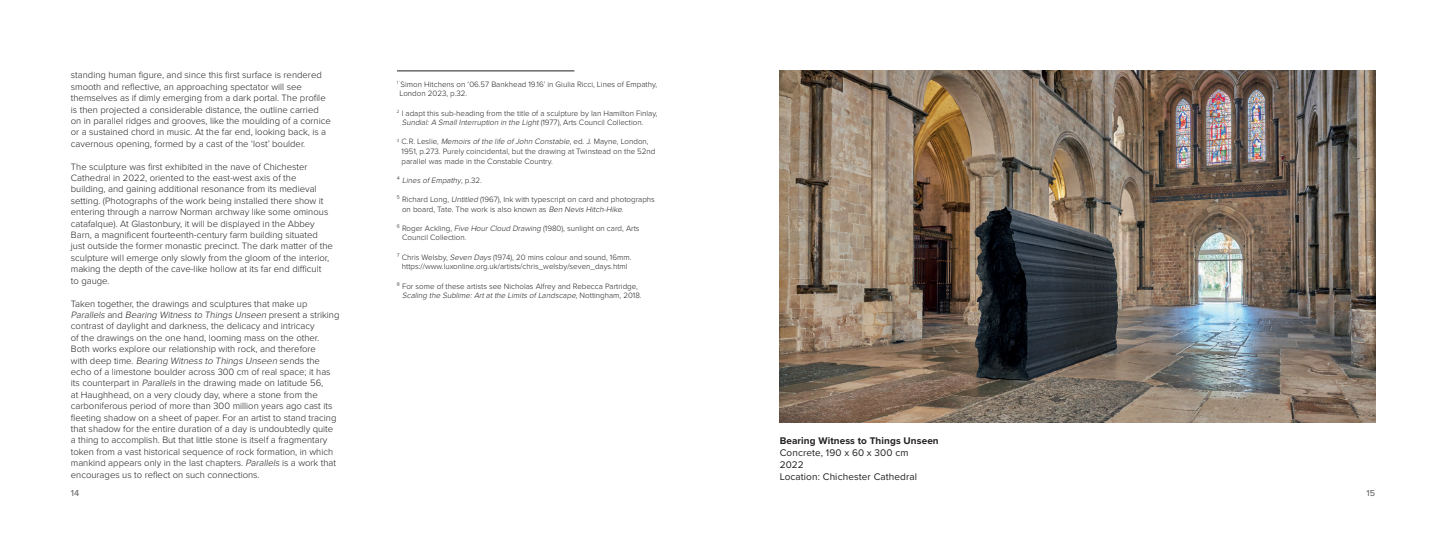
<style>
.page{position:relative;width:1446px;height:536px;background:#fff}
.page>*{position:absolute;margin:0;border:0;box-sizing:border-box;transform-origin:0 0}
.t1{font:10px/12px "Proxima Nova";letter-spacing:.01em;color:#231f20}
.t2{font:700 10px "Proxima Nova";letter-spacing:.01em;color:#231f20}
.t3{font:300 9.5px/11.4px "Proxima Nova";color:#231f20}
.t4{font:500 9px "Proxima Nova";color:#6c6d70}
.t5{font:300 8px/9.6px "Proxima Nova";color:#231f20}
.t6{font:italic 300 8px "Proxima Nova";color:#231f20}
.s1{font-style:italic}
.s2{font-style:normal}
</style>
<div class="page">
<img style="left:780px;top:71px;width:595px;height:351px">
<hr style="left:397px;top:71px;width:177px;height:1px;background:#231f20">
<p class="t3" style="left:71px;top:69px;width:261px">standing human figure, and since this first surface is rendered smooth and reflective, an approaching spectator will see themselves as if dimly emerging from a dark portal. The profile is then projected a considerable distance, the outline carried on in parallel ridges and grooves, like the moulding of a cornice or a sustained chord in music. At the far end, looking back, is a cavernous opening, formed by a cast of the ‘lost’ boulder.</p>
<p class="t3" style="left:71px;top:160px;width:264px">The sculpture was first exhibited in the nave of Chichester Cathedral in 2022, oriented to the east-west axis of the building, and gaining additional resonance from its medieval setting. (Photographs of the work being installed there show it entering through a narrow Norman archway like some ominous catafalque). At Glastonbury, it will be displayed in the Abbey Barn, a magnificent fourteenth-century farm building situated just outside the former monastic precinct. The dark matter of the sculpture will emerge only slowly from the gloom of the interior, making the depth of the cave-like hollow at its far end difficult<br>to gauge.</p>
<p class="t3" style="left:71px;top:297px;width:270px">Taken together, the drawings and sculptures that make up <span class="s1">Parallels</span> a n d <span class="s1">Bearing Witness to Things Unseen</span> p r e s e n t a st r i k i n g contrast of daylight and darkness, the delicacy and intricacy<br>of the drawings on the one hand, looming mass on the other.<br>Both works explore our relationship with rock, and therefore<br>w i t h d e e p ti m e . <span class="s1">Bearing Witness to Things Unseen</span> s e n d s t h e echo of a limestone boulder across 300 cm of real space; it has its counterpart in <span class="s1">Parallels</span> in the drawing made on latitude 56,<br>at Haughhead, on a very cloudy day, where a stone from the carboniferous period of more than 300 million years ago cast its fleeting shadow on a sheet of paper. For an artist to stand tracing that shadow for the entire duration of a day is undoubtedly quite a thing to accomplish. But that little stone is itself a fragmentary token from a vast historical sequence of rock formation, in which mankind appears only in the last chapters. <span class="s1">Parallels</span> is a work that encourages us to reflect on such connections.</p>
<p class="t5" style="left:399px;top:79px;width:259px;text-indent:-3px"><sup>1</sup> <sup>‘</sup>Simon Hitchens on ‘06.57 Bankhead 19.16’ in Giulia Ricci, Lines of Empathy,<br>London 2023, p.32.</p>
<p class="t5" style="left:402px;top:108px;width:257px;text-indent:-5px"><sup>2</sup> I adapt this sub-heading from the title of a sculpture by Ian Hamilton Finlay,<br><span class="s1">Sundial:A SmallInterruption in the Light</span>(1 9 77) , A rts C o u n c i l C o l l e cti o n .</p>
<p class="t5" style="left:401px;top:136px;width:255px;text-indent:-5px"><sup>3</sup> C. R . Les l i e , <span class="s1">Memoirs ofthe life ofJohn Constable</span>, e d . J . M ayn e , Lo n d o n ,<br>1951, p.273. Purely coincidental, but the drawing at Twinstead on the 52nd parallel was made in the Constable Country.</p>
<p class="t6" style="left:397px;top:174px;width:86px"><span class="s2">⁴</span> Lines ofEmpathy<span class="s2">, p . 3 2 .</span></p>
<p class="t5" style="left:402px;top:194px;width:254px;text-indent:-5px">⁵ Richard Long, <span class="s1">Untitled</span> (1967), Ink with typescript on card and photographs on board, Tate. The work is also known as <span class="s1">Ben Nevis Hitch-Hike.</span></p>
<p class="t5" style="left:402px;top:223px;width:239px;text-indent:-5px">⁶ Roger Ackling, <span class="s1">Five HourCloud Drawing</span> (1980), sunlight on card, Arts<br>Council Collection.</p>
<p class="t5" style="left:397px;top:252px;width:236px;text-align:center">⁷ Chris Welsby, <span class="s1">Seven Days</span> (1974), 20 mins colour and sound, 16mm. https://www.luxonline.org.uk/artists/chris_welsby/seven_days.html</p>
<p class="t5" style="left:402px;top:280px;width:241px;text-indent:-5px">⁸ For some of these artists see Nicholas Alfrey and Rebecca Partridge,<br><span class="s1">Scaling the Sublime:Artatthe Limits ofLandscape,</span>N o tt i n g h a m , 2 0 1 8 .</p>
<p class="t2" style="left:780px;top:433px;width:161px">Bearing Witness to Things Unseen</p>
<p class="t1" style="left:780px;top:446px;width:139px">Concrete, 190 x 60 x 300 cm<br>2022<br>Location: Chichester Cathedral</p>
<p class="t4" style="left:71px;top:486px;width:10px">14</p>
<p class="t4" style="left:1366px;top:486px;width:10px">15</p>
</div>
